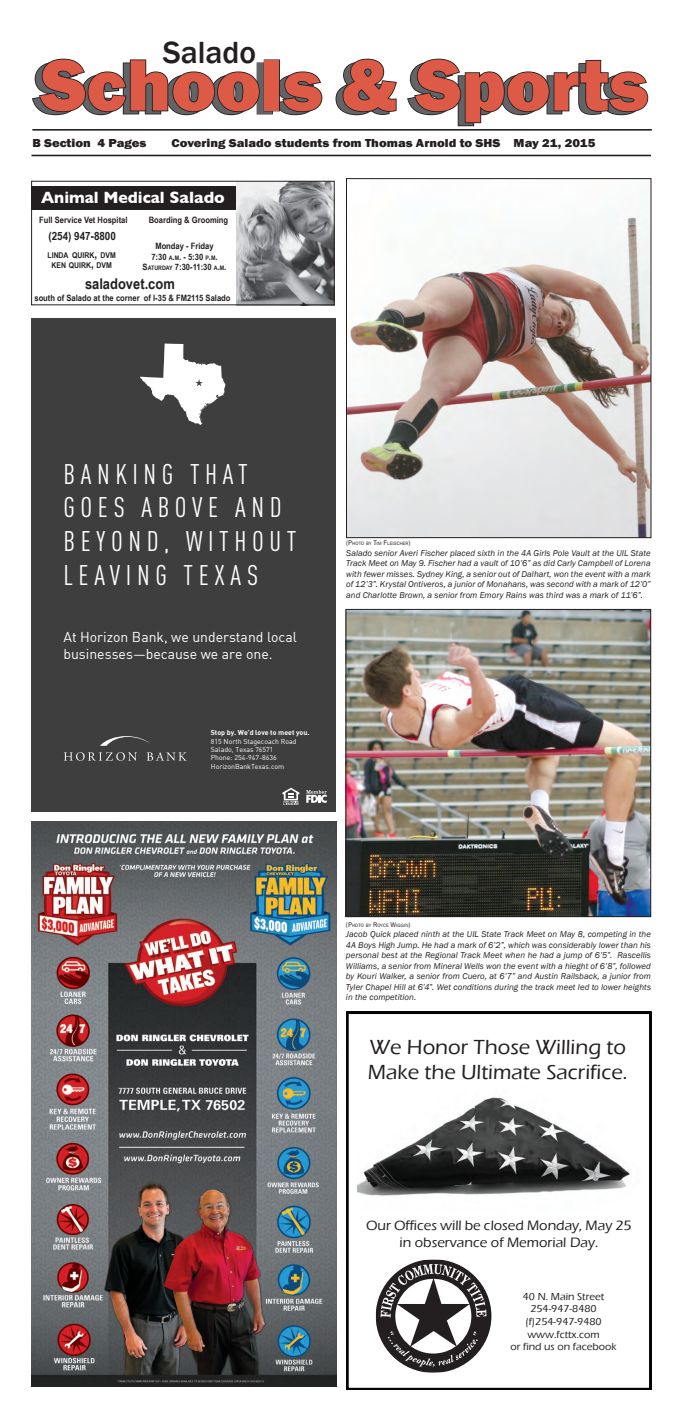
<style>
.page{position:relative;width:693px;height:1418px;background:#fff}
.page>*{position:absolute;margin:0;border:0;box-sizing:border-box;transform-origin:0 0}
.t1{font:800 75.25px "Franklin Gothic";color:#dc5a46}
.t2{font:500 31.5px "Franklin Gothic";color:#231f20}
.t3{font:28px/33.6px "DIN Cond";letter-spacing:.2em;color:#fff}
.t4{font:500 21px/25.2px "Eras ITC";color:#231f20}
.t5{font:700 16.62px "Gill Sans";color:#fff;scale:.95 1}
.t6{font:700 14.88px "Arial Narrow";color:#231f20;scale:1.06 1}
.t7{font:500 14px/16.8px "Eras ITC";color:#231f20;text-align:center}
.t8{font:14px/16.8px "DIN";color:#fff}
.t9{font:800 11.9px "Franklin Gothic";color:#231f20;scale:1.1 1}
.t10{font:700 11.38px "Arial Narrow";color:#231f20;scale:1.06 1}
.t11{font:500 10.5px/12.6px "Eras ITC";color:#231f20;text-align:center}
.t12{font:italic 8.75px/10.5px "Franklin Gothic";letter-spacing:.005em;color:#231f20;text-align:justify}
.t13{font:700 8.75px "Arial Narrow";color:#231f20;scale:1.06 1}
.t14{font:700 8.75px/10.5px "Arial Narrow";color:#231f20;text-align:center;scale:1.06 1}
.t15{font:700 7.96px/10.5px "Arial Narrow";color:#231f20;text-align:center;scale:1.06 1}
.t16{font:7px/8.4px "DIN";color:#fff}
.t17{font:7px "DIN Bold";color:#fff}
.t18{font:4.9px "Franklin Gothic";letter-spacing:.02em;color:#231f20}
.s1{font-style:inherit}
.s2{font-size:6.12px}
.s3{font-size:11.38px}
.s4{font-size:7px}
</style>
<div class="page">
<div style="left:257px;top:62px;width:16px;height:52px;border:2px solid #231f20"></div>
<hr style="left:32px;top:129px;width:620px;height:2px;background:#231f20">
<hr style="left:31px;top:155px;width:620px;height:1px;background:#231f20">
<svg style="left:32px;top:58px;width:229px;height:58px"></svg>
<div style="left:264px;top:59px;width:16px;height:52px;border:2px solid #231f20"></div>
<svg style="left:274px;top:71px;width:49px;height:45px"></svg>
<svg style="left:335px;top:58px;width:62px;height:58px"></svg>
<svg style="left:407px;top:58px;width:242px;height:69px"></svg>
<img style="left:31px;top:822px;width:305px;height:564px">
<img style="left:236px;top:183px;width:97px;height:120px">
<div style="left:31px;top:186px;width:204px;height:24px;background:#231f20"></div>
<div style="left:31px;top:181px;width:304px;height:124px;border:1px solid #231f20"></div>
<div style="left:32px;top:318px;width:304px;height:493px;background:#3e3e3f"></div>
<svg style="left:140px;top:343px;width:85px;height:82px"></svg>
<svg style="left:100px;top:736px;width:50px;height:10px"></svg>
<svg style="left:64px;top:752px;width:73px;height:9px"></svg>
<svg style="left:147px;top:752px;width:40px;height:9px"></svg>
<svg style="left:306px;top:790px;width:21px;height:13px"></svg>
<svg style="left:283px;top:787px;width:16px;height:18px"></svg>
<svg style="left:346px;top:1012px;width:305px;height:378px"></svg>
<svg style="left:376px;top:1259px;width:117px;height:113px"></svg>
<svg style="left:511px;top:1292px;width:106px;height:58px"></svg>
<img style="left:357px;top:1054px;width:284px;height:185px">
<svg style="left:366px;top:1219px;width:265px;height:31px"></svg>
<img style="left:348px;top:611px;width:301px;height:304px">
<div style="left:346px;top:609px;width:305px;height:308px;border:1px solid #231f20"></div>
<img style="left:348px;top:217px;width:301px;height:319px">
<div style="left:346px;top:178px;width:305px;height:360px;border:1px solid #231f20"></div>
<h2 class="t2" style="left:163px;top:33px;width:95px">Salado</h2>
<h1 class="t1" style="left:41px;top:36px;width:609px">Schools &amp; Sports</h1>
<h3 class="t9" style="left:32px;top:135px;width:105px">B Section 4 Pages</h3>
<h3 class="t9" style="left:172px;top:135px;width:387px">Covering Salado students from Thomas Arnold to SHS May 21, 2015</h3>
<h3 class="t5" style="left:41px;top:184px;width:195px">Animal Medical Salado</h3>
<p class="t13" style="left:39px;top:213px;width:85px">Full Service Vet Hospital</p>
<p class="t13" style="left:149px;top:213px;width:76px">Boarding &amp; Grooming</p>
<h3 class="t10" style="left:48px;top:227px;width:65px">(254) 947-8800</h3>
<h3 class="t6" style="left:85px;top:273px;width:86px">saladovet.com</h3>
<p class="t14" style="left:143px;top:241px;width:80px"><span class="s1">Monday - Friday<br></span>7:30 <span class="s2">A</span>.<span class="s2">M</span>. - 5:30 <span class="s2">P</span>.<span class="s2">M</span>.<br>S<span class="s2">ATURDAY</span> 7:30-11:30 <span class="s2">A</span>.<span class="s2">M</span>.</p>
<p class="t15" style="left:48px;top:249px;width:66px">LINDA QUIRK<span class="s3">,</span> DVM<br>KEN QUIRK<span class="s3">,</span> DVM</p>
<p class="t13" style="left:34px;top:291px;width:187px">south of Salado at the corner of I-35 &amp; FM2115 Salado</p>
<h3 class="t3" style="left:63px;top:457px;width:234px">BANKING THAT<br>GOES ABOVE AND<br>BEYOND, WITHOUT<br>LEAVING TEXAS</h3>
<h3 class="t8" style="left:63px;top:629px;width:235px">At Horizon Bank, we understand local businesses—because we are one.</h3>
<p class="t17" style="left:211px;top:728px;width:100px">Stop by. We’d love to meet you.</p>
<p class="t16" style="left:211px;top:737px;width:87px">815 North Stagecoach Road<br>Salado, Texas 76571<br>Phone: 254-947-8636<br>HorizonBankTexas.com</p>
<p class="t18" style="left:346px;top:540px;width:66px"><span class="s4">(P</span>HOTO BY <span class="s4">T</span>IM <span class="s4">F</span>LEISCHER<span class="s4">)</span></p>
<p class="t12" style="left:346px;top:547px;width:306px">Salado senior Averi Fischer placed sixth in the 4A Girls Pole Vault at the UIL State Track Meet on May 9. Fischer had a vault of 10’6” as did Carly Campbell of Lorena with fewer misses. Sydney King, a senior out of Dalhart, won the event with a mark of 12’3”. Krystal Ontiveros, a junior of Monahans, was second with a mark of 12’0” and Charlotte Brown, a senior from Emory Rains was third was a mark of 11’6”.</p>
<p class="t18" style="left:346px;top:922px;width:66px"><span class="s4">(P</span>HOTO BY <span class="s4">R</span>OYCE <span class="s4">W</span>IGGIN<span class="s4">)</span></p>
<p class="t12" style="left:346px;top:929px;width:307px">Jacob Quick placed ninth at the UIL State Track Meet on May 8, competing in the 4A Boys High Jump. He had a mark of 6’2”, which was considerably lower than his personal best at the Regional Track Meet when he had a jump of 6’5”. Rascellis Williams, a senior from Mineral Wells won the event with a hieght of 6’8”, followed by Kouri Walker, a senior from Cuero, at 6’7” and Austin Railsback, a junior from Tyler Chapel Hill at 6’4”. Wet conditions during the track meet led to lower heights in the competition.</p>
<h3 class="t4" style="left:368px;top:1034px;width:261px">We Honor Those Willing to<br>Make the Ultimate Sacrifice.</h3>
<h3 class="t7" style="left:366px;top:1217px;width:267px">Our Offices will be closed Monday, May 25 in observance of Memorial Day.</h3>
<p class="t11" style="left:511px;top:1290px;width:108px">40 N. Main Street<br>254-947-8480 (f)254-947-9480 www.fcttx.com<br>or find us on facebook</p>
</div>
